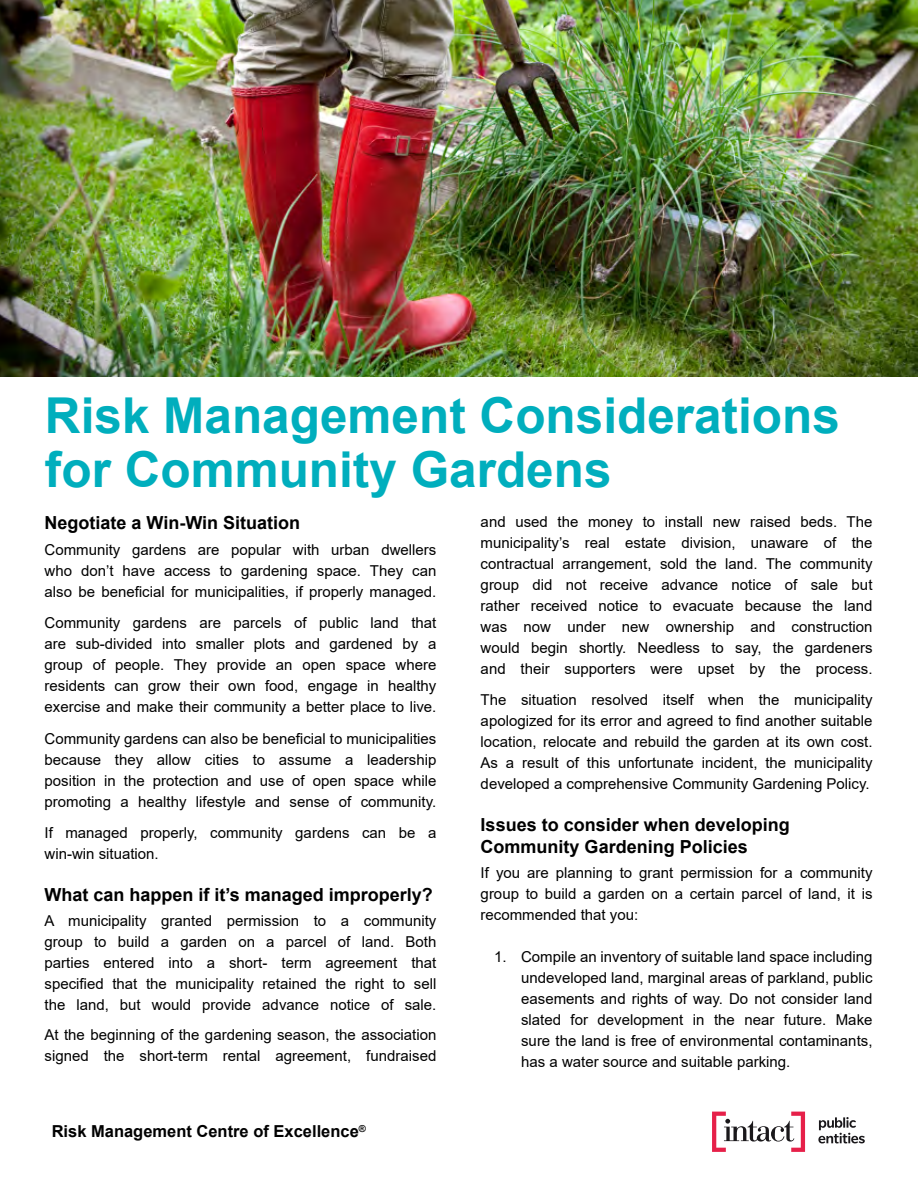
<style>
.page{position:relative;width:918px;height:1188px;background:#fff}
.page>*{position:absolute;margin:0;border:0;box-sizing:border-box;transform-origin:0 0}
.t1{font:700 49.5px/54px "Arial";color:#00aebd}
.t2{font:700 18px/21.6px "Arial";color:#000}
.t3{font:700 16.5px "Arial";color:#000}
.t4{font:15px/21px "Arial";color:#000}
</style>
<div class="page">
<svg style="left:818px;top:1117px;width:47px;height:26px"></svg>
<svg style="left:712px;top:1112px;width:93px;height:40px"></svg>
<img style="left:0;top:0;width:918px;height:377px">
<h1 class="t1" style="left:45px;top:389px;width:796px">Risk Management Considerations for Community Gardens</h1>
<h2 class="t2" style="left:45px;top:512px;width:257px">Negotiate a Win-Win Situation</h2>
<p class="t4" style="left:45px;top:539px;width:393px">Community gardens are popular with urban dwellers who don’t have access to gardening space. They can</p>
<p class="t4" style="left:45px;top:581px;width:393px">also be beneficial for municipalities, if properly managed.</p>
<p class="t4" style="left:45px;top:612px;width:393px">Community gardens are parcels of public land that are sub-divided into smaller plots and gardened by a</p>
<p class="t4" style="left:45px;top:654px;width:393px">group of people. They provide an open space where residents can grow their own food, engage in healthy</p>
<p class="t4" style="left:45px;top:696px;width:393px">exercise and make their community a better place to live.</p>
<p class="t4" style="left:45px;top:728px;width:393px">Community gardens can also be beneficial to municipalities because they allow cities to assume a leadership</p>
<p class="t4" style="left:45px;top:770px;width:393px">position in the protection and use of open space while promoting a healthy lifestyle and sense of community.</p>
<p class="t4" style="left:45px;top:822px;width:393px">If managed properly, community gardens can be a win-win situation.</p>
<h3 class="t2" style="left:45px;top:884px;width:390px">What can happen if it’s managed improperly?</h3>
<p class="t4" style="left:45px;top:911px;width:393px">A municipality granted permission to a community</p>
<p class="t4" style="left:45px;top:932px;width:393px">group to build a garden on a parcel of land. Both</p>
<p class="t4" style="left:45px;top:953px;width:393px">parties entered into a short- term agreement that</p>
<p class="t4" style="left:45px;top:974px;width:393px">specified that the municipality retained the right to sell the land, but would provide advance notice of sale.</p>
<p class="t4" style="left:45px;top:1025px;width:393px">At the beginning of the gardening season, the association signed the short-term rental agreement, fundraised</p>
<p class="t4" style="left:481px;top:511px;width:393px">and used the money to install new raised beds. The</p>
<p class="t4" style="left:481px;top:532px;width:393px;text-align:justify">municipality’s real estate division, unaware of the contractual arrangement, sold the land. The community group did not receive advance notice of sale but</p>
<p class="t4" style="left:481px;top:595px;width:393px">rather received notice to evacuate because the land was now under new ownership and construction</p>
<p class="t4" style="left:481px;top:637px;width:393px">would begin shortly. Needless to say, the gardeners</p>
<p class="t4" style="left:481px;top:658px;width:393px">and their supporters were upset by the process.</p>
<p class="t4" style="left:481px;top:689px;width:393px;text-align:justify">The situation resolved itself when the municipality apologized for its error and agreed to find another suitable location, relocate and rebuild the garden at its own cost.<br>As a result of this unfortunate incident, the municipality</p>
<p class="t4" style="left:481px;top:773px;width:391px">developed a comprehensive Community Gardening Policy.</p>
<h4 class="t2" style="left:481px;top:814px;width:311px">Issues to consider when developing<br>Community Gardening Policies</h4>
<p class="t4" style="left:481px;top:862px;width:393px">If you are planning to grant permission for a community group to build a garden on a certain parcel of land, it is</p>
<p class="t4" style="left:481px;top:904px;width:159px">recommended that you:</p>
<p class="t4" style="left:521px;top:946px;width:353px;text-align:justify;text-indent:-27px">1. Compile an inventory of suitable land space including undeveloped land, marginal areas of parkland, public easements and rights of way. Do not consider land slated for development in the near future. Make sure the land is free of environmental contaminants,</p>
<p class="t4" style="left:521px;top:1051px;width:271px">has a water source and suitable parking.</p>
<p class="t3" style="left:52px;top:1120px;width:316px">Risk Management Centre of Excellence<sup>®</sup></p>
</div>
